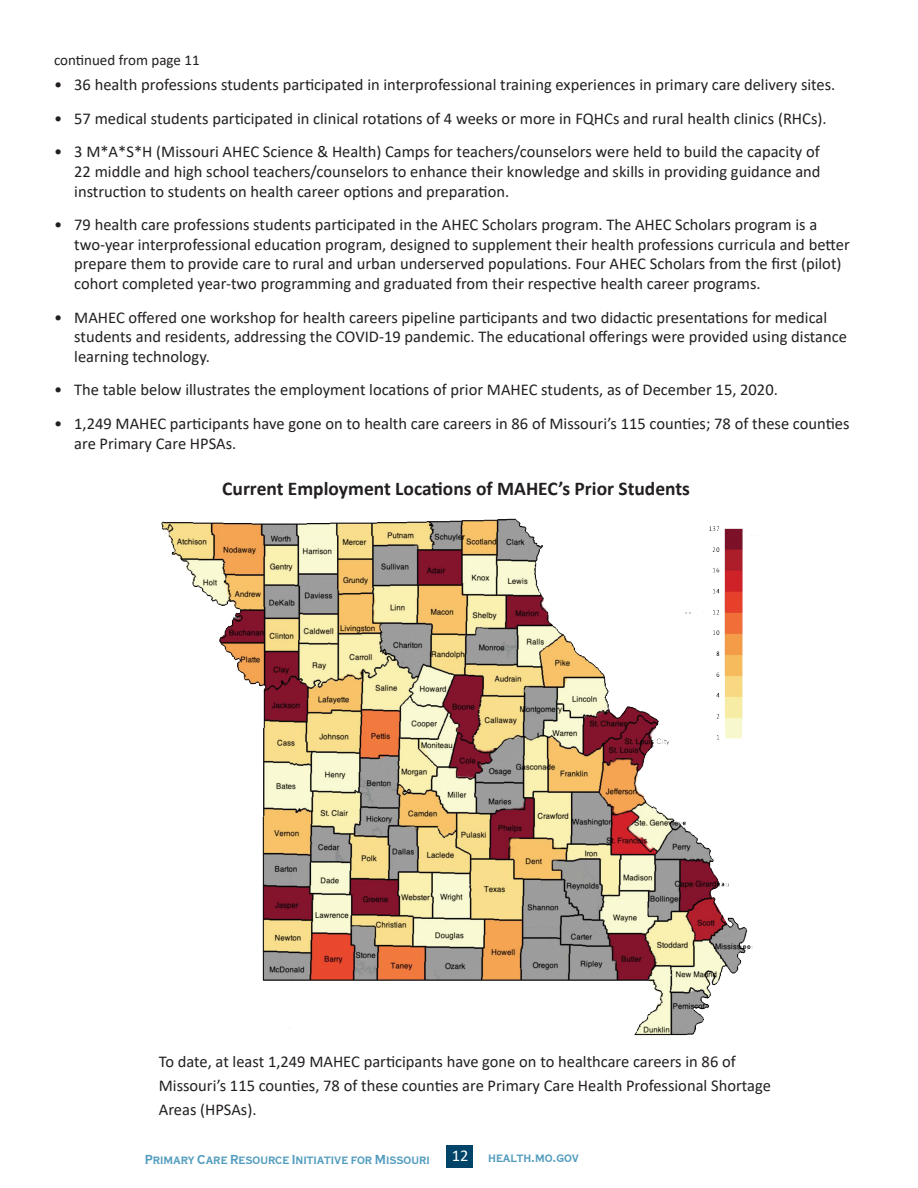
<style>
.page{position:relative;width:918px;height:1188px;background:#fff}
.page>*{position:absolute;margin:0;border:0;box-sizing:border-box;transform-origin:0 0}
.t1{font:700 19.5px "Calibri";color:#231f20}
.t2{font:16.5px/19.8px "Calibri";color:#231f20}
.t3{font:15px "Calibri";color:#231f20}
.t4{font:700 condensed 13.5px "Copperplate T";color:#529cbe}
.s1{font-family:"Calibri";font-weight:400;font-stretch:normal;font-size:16.5px;color:#fff}
</style>
<div class="page">
<div style="left:447px;top:1145px;width:26px;height:23px;background:#00446a"></div>
<img style="left:161px;top:518px;width:592px;height:518px">
<p class="t3" style="left:54px;top:50px;width:147px">continued from page 11</p>
<p class="t2" style="left:54px;top:75px;width:783px">• 36 health professions students participated in interprofessional training experiences in primary care delivery sites.</p>
<p class="t2" style="left:54px;top:108px;width:774px">• 57 medical students participated in clinical rotations of 4 weeks or more in FQHCs and rural health clinics (RHCs).</p>
<p class="t2" style="left:74px;top:141px;width:748px;text-align:justify;text-indent:-20px">• 3 M*A*S*H (Missouri AHEC Science &amp; Health) Camps for teachers/counselors were held to build the capacity of 22 middle and high school teachers/counselors to enhance their knowledge and skills in providing guidance and instruction to students on health career options and preparation.</p>
<p class="t2" style="left:74px;top:214px;width:777px;text-indent:-20px">• 79 health care professions students participated in the AHEC Scholars program. The AHEC Scholars program is a two-year interprofessional education program, designed to supplement their health professions curricula and better prepare them to provide care to rural and urban underserved populations. Four AHEC Scholars from the first (pilot) cohort completed year-two programming and graduated from their respective health career programs.</p>
<p class="t2" style="left:74px;top:307px;width:774px;text-indent:-20px">• MAHEC offered one workshop for health careers pipeline participants and two didactic presentations for medical students and residents, addressing the COVID-19 pandemic. The educational offerings were provided using distance learning technology.</p>
<p class="t2" style="left:54px;top:380px;width:725px">• The table below illustrates the employment locations of prior MAHEC students, as of December 15, 2020.</p>
<p class="t2" style="left:74px;top:413px;width:777px;text-indent:-20px">• 1,249 MAHEC participants have gone on to health care careers in 86 of Missouri’s 115 counties; 78 of these counties are Primary Care HPSAs.</p>
<p class="t1" style="left:222px;top:474px;width:469px">Current Employment Locations of MAHEC’s Prior Students</p>
<p class="t2" style="left:159px;top:1049px;width:614px;line-height:24px">To date, at least 1,249 MAHEC participants have gone on to healthcare careers in 86 of<br>Missouri’s 115 counties, 78 of these counties are Primary Care Health Professional Shortage<br>Areas (HPSAs).</p>
<p class="t4" style="left:145px;top:1152px;width:287px">Primary Care Resource Initiative for Missouri</p>
<p class="t4" style="left:452px;top:1151px;width:129px"><span class="s1">12</span> health.mo.gov</p>
</div>
